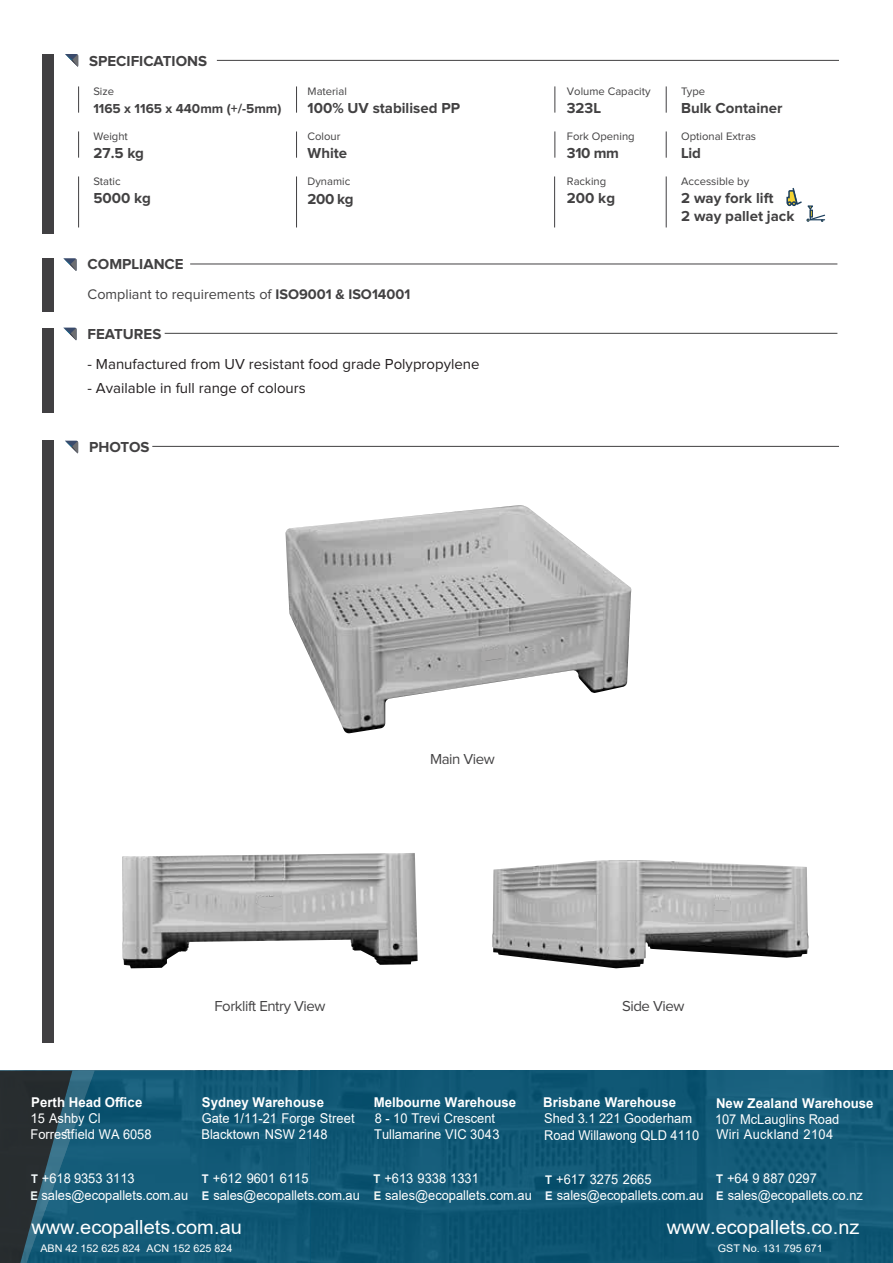
<style>
.page{position:relative;width:893px;height:1263px;background:#fff}
.page>*{position:absolute;margin:0;border:0;box-sizing:border-box;transform-origin:0 0}
.t1{font:19.5px "Arial";color:#fff}
.t2{font:700 15px/18px "Proxima Nova";color:#424142}
.t3{font:15px "Proxima Nova";color:#231f20}
.t4{font:15px "Proxima Nova";letter-spacing:-.03em;color:#444344}
.t5{font:14.4px "Proxima Nova";color:#424142}
.t6{font:13.5px/16.2px "Arial";color:#fff;scale:.95 1}
.t7{font:700 13.5px "Arial";color:#fff}
.t8{font:13.5px/16.2px "Arial";color:#fff}
.t9{font:700 13.5px "Proxima Nova";color:#424142}
.t10{font:11.25px "Proxima Nova";color:#424142}
.t11{font:10.5px "Arial";color:#fff}
.s1{font-weight:700}
.s2{font-weight:700;font-size:12px;color:#f4fafb}
.s3{font-weight:700;font-size:12px;color:#f0f9f8}
.s4{font-weight:700;font-size:12px;color:#f4f8fd}
.s5{font-weight:700;font-size:12px;color:#f1f9f6}
.s6{font-weight:700;font-size:12px;color:#f3f9f5}
</style>
<div class="page">
<svg style="left:94px;top:1071px;width:217px;height:192px;background:#115976"></svg>
<svg style="left:0;top:1071px;width:94px;height:192px;background:#224756"></svg>
<div style="left:311px;top:1071px;width:582px;height:192px;background:#105875"></div>
<div style="left:42px;top:441px;width:12px;height:602px;background:#414042"></div>
<svg style="left:65px;top:441px;width:13px;height:12px"></svg>
<hr style="left:152px;top:446px;width:687px;height:1px;background:#424142">
<div style="left:42px;top:54px;width:12px;height:180px;background:#414042"></div>
<svg style="left:65px;top:54px;width:13px;height:13px"></svg>
<hr style="left:217px;top:60px;width:622px;height:1px;background:#424142">
<svg style="left:78px;top:86px;width:1px;height:27px"></svg>
<svg style="left:296px;top:86px;width:1px;height:27px"></svg>
<svg style="left:554px;top:86px;width:1px;height:27px"></svg>
<svg style="left:666px;top:86px;width:1px;height:27px"></svg>
<svg style="left:296px;top:131px;width:1px;height:27px"></svg>
<svg style="left:554px;top:131px;width:1px;height:27px"></svg>
<svg style="left:666px;top:131px;width:1px;height:27px"></svg>
<svg style="left:78px;top:131px;width:1px;height:27px"></svg>
<img style="left:285px;top:505px;width:347px;height:229px">
<svg style="left:481px;top:648px;width:24px;height:13px"></svg>
<img style="left:122px;top:853px;width:296px;height:115px">
<div style="left:258px;top:897px;width:24px;height:10px;background:#bababa;border-radius:5px"></div>
<img style="left:492px;top:860px;width:316px;height:108px">
<div style="left:715px;top:900px;width:14px;height:10px;background:#bbb"></div>
<hr style="left:296px;top:176px;width:1px;height:51px;background:#414042">
<hr style="left:554px;top:176px;width:1px;height:51px;background:#414042">
<hr style="left:78px;top:176px;width:1px;height:51px;background:#414042">
<hr style="left:666px;top:176px;width:1px;height:51px;background:#414042">
<svg style="left:63px;top:258px;width:14px;height:13px"></svg>
<hr style="left:190px;top:264px;width:647px;height:1px;background:#424142">
<svg style="left:63px;top:328px;width:14px;height:12px"></svg>
<hr style="left:165px;top:333px;width:672px;height:1px;background:#424142">
<div style="left:42px;top:258px;width:12px;height:53px;background:#414042"></div>
<div style="left:42px;top:328px;width:12px;height:84px;background:#414042"></div>
<svg style="left:786px;top:187px;width:40px;height:35px"></svg>
<p class="t2" style="left:89px;top:53px;width:119px">SPECIFICATIONS</p>
<p class="t10" style="left:93px;top:86px;width:22px">Size</p>
<p class="t9" style="left:93px;top:102px;width:190px">1165 x 1165 x 440mm (+/-5mm)</p>
<p class="t10" style="left:94px;top:131px;width:36px">Weight</p>
<p class="t2" style="left:94px;top:144px;width:52px">27.5 kg</p>
<p class="t10" style="left:308px;top:86px;width:41px">Material</p>
<p class="t2" style="left:308px;top:99px;width:154px">100% UV stabilised PP</p>
<p class="t10" style="left:308px;top:131px;width:34px">Colour</p>
<p class="t2" style="left:308px;top:144px;width:41px">White</p>
<p class="t10" style="left:567px;top:86px;width:85px">Volume Capacity</p>
<p class="t2" style="left:567px;top:99px;width:36px">323L</p>
<p class="t10" style="left:681px;top:86px;width:25px">Type</p>
<p class="t2" style="left:681px;top:99px;width:103px">Bulk Container</p>
<p class="t10" style="left:567px;top:131px;width:69px">Fork Opening</p>
<p class="t10" style="left:681px;top:131px;width:76px">Optional Extras</p>
<p class="t2" style="left:567px;top:144px;width:54px">310 mm</p>
<p class="t2" style="left:681px;top:144px;width:21px">Lid</p>
<p class="t10" style="left:308px;top:176px;width:44px">Dynamic</p>
<p class="t10" style="left:93px;top:176px;width:29px">Static</p>
<p class="t10" style="left:681px;top:176px;width:70px">Accessible by</p>
<p class="t2" style="left:681px;top:189px;width:115px">2 way fork lift<br>2 way pallet jack</p>
<p class="t2" style="left:88px;top:256px;width:98px">COMPLIANCE</p>
<p class="t5" style="left:88px;top:288px;width:324px">Compliant to requirements of <span class="s1">ISO9001 &amp; ISO14001</span></p>
<p class="t2" style="left:88px;top:325px;width:75px">FEATURES</p>
<p class="t3" style="left:88px;top:357px;width:393px">- Manufactured from UV resistant food grade Polypropylene</p>
<p class="t3" style="left:88px;top:381px;width:220px">- Available in full range of colours</p>
<p class="t10" style="left:567px;top:176px;width:41px">Racking</p>
<p class="t2" style="left:93px;top:189px;width:59px">5000 kg</p>
<p class="t2" style="left:567px;top:189px;width:50px">200 kg</p>
<p class="t2" style="left:308px;top:190px;width:48px">200 kg</p>
<p class="t2" style="left:89px;top:438px;width:62px">PHOTOS</p>
<p class="t4" style="left:430px;top:752px;width:66px">Main View</p>
<p class="t4" style="left:214px;top:999px;width:113px">Forklift Entry View</p>
<p class="t4" style="left:622px;top:999px;width:64px">Side View</p>
<p class="t7" style="left:31px;top:1093px;width:113px">Perth Head Office</p>
<p class="t8" style="left:31px;top:1110px;width:123px">15 Ashby Cl<br>Forrestfield WA 6058</p>
<p class="t6" style="left:31px;top:1170px;width:167px"><span class="s2">T</span> +618 9353 3113<br><span class="s3">E</span> sales@ecopallets.com.au</p>
<p class="t7" style="left:202px;top:1093px;width:124px">Sydney Warehouse</p>
<p class="t6" style="left:202px;top:1110px;width:163px">Gate 1 /11-21 Forge Street<br>Blacktown NSW 2148</p>
<p class="t6" style="left:202px;top:1170px;width:114px"><span class="s4">T</span> +612 9601 6115</p>
<p class="t7" style="left:374px;top:1093px;width:144px">Melbourne Warehouse</p>
<p class="t6" style="left:374px;top:1110px;width:133px">8 - 1 0 Trevi Crescent<br>Tullamarine VIC 3043</p>
<p class="t6" style="left:202px;top:1170px;width:349px;text-indent:171px"><span class="s5">T</span> +613 9338 1331<br><span class="s4">E</span> sales@ecopallets.com.au <span class="s6">E</span> sales@ecopallets.com.au</p>
<h1 class="t1" style="left:31px;top:1214px;width:212px">www.ecopallets.com.au</h1>
<p class="t7" style="left:543px;top:1093px;width:134px">Brisbane Warehouse</p>
<p class="t6" style="left:544px;top:1110px;width:165px">Shed 3.1 221 Gooderham<br>Road Willawong QLD 4110</p>
<p class="t6" style="left:545px;top:1170px;width:168px"><span class="s2">T</span> +617 3275 2665<br><span class="s4">E</span> sales@ecopallets.com.au</p>
<p class="t7" style="left:716px;top:1093px;width:159px">New Zealand Warehouse</p>
<p class="t6" style="left:715px;top:1111px;width:132px">107 McLauglins Road<br>Wiri Auckland 2104</p>
<p class="t6" style="left:716px;top:1170px;width:156px"><span class="s2">T</span> +64 9 887 0297<br><span class="s4">E</span> sales@ecopallets.co.nz</p>
<h1 class="t1" style="left:667px;top:1214px;width:194px">www.ecopallets.co.nz</h1>
<p class="t11" style="left:40px;top:1241px;width:193px">ABN 42 152 625 824 ACN 152 625 824</p>
<p class="t11" style="left:718px;top:1241px;width:106px">GST No. 131 795 671</p>
</div>
